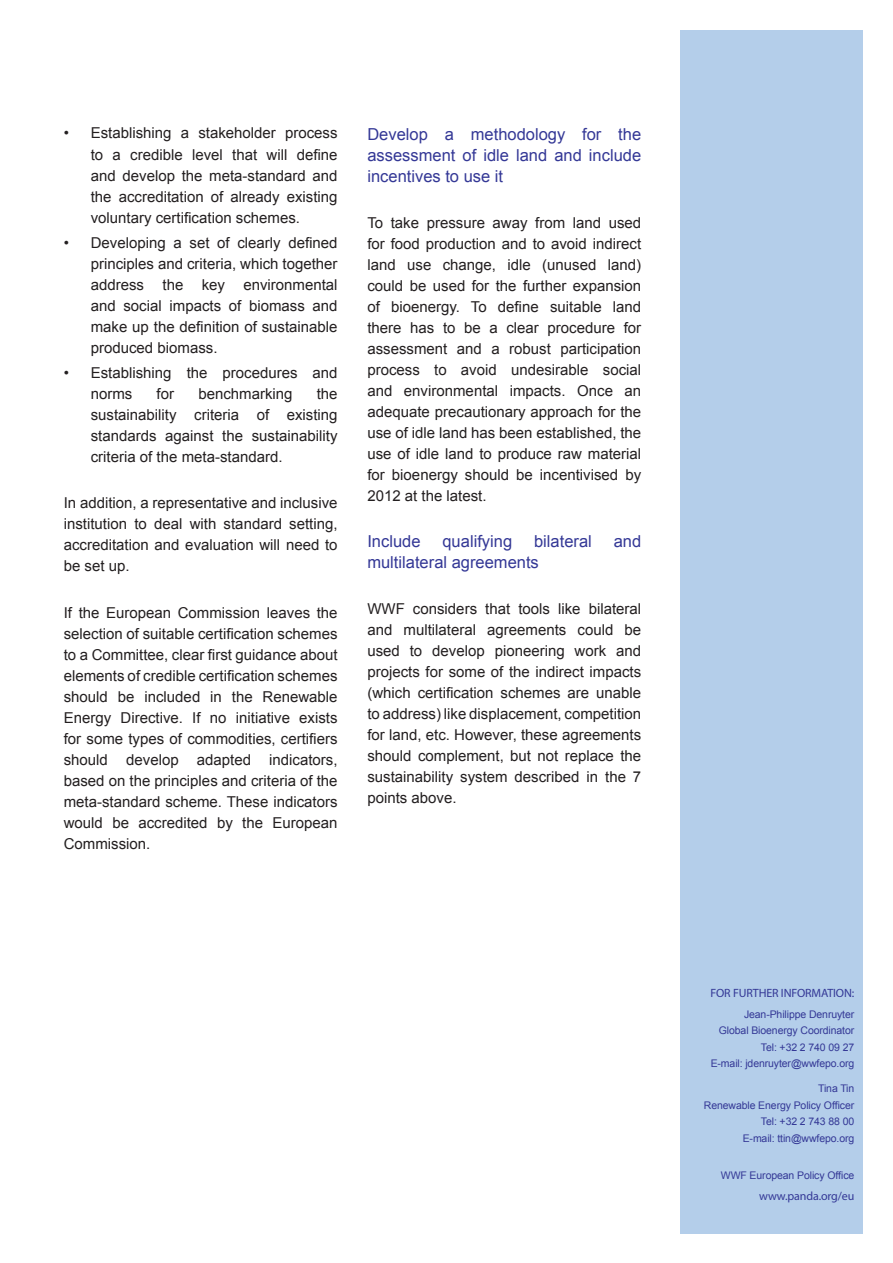
<style>
.page{position:relative;width:893px;height:1263px;background:#fff}
.page>*{position:absolute;margin:0;border:0;box-sizing:border-box;transform-origin:0 0}
.t1{font:16.5px/21px "Arial";color:#343896;text-align:justify}
.t2{font:15px/21px "Arial";color:#231f20;text-align:justify}
.t3{font:12px "Myriad Pro";letter-spacing:-.01em;color:#343896}
.t4{font:10.5px "Arial";letter-spacing:-.01em;color:#343896}
</style>
<div class="page">
<div style="left:680px;top:30px;width:183px;height:1203px;background:#b4ceea"></div>
<p class="t2" style="left:91px;top:123px;width:248px;text-indent:-27px">• Establishing a stakeholder process to a credible level that will define and develop the meta-standard and the accreditation of already existing voluntary certification schemes.</p>
<p class="t2" style="left:91px;top:232px;width:248px;text-indent:-27px">• Developing a set of clearly defined principles and criteria, which together address the key environmental and social impacts of biomass and make up the definition of sustainable produced biomass.</p>
<p class="t2" style="left:91px;top:362px;width:248px;text-indent:-27px">• Establishing the procedures and norms</p>
<p class="t2" style="left:157px;top:383px;width:19px">for</p>
<p class="t2" style="left:198px;top:383px;width:96px">benchmarking</p>
<p class="t2" style="left:91px;top:383px;width:248px;text-indent:226px">the sustainability criteria of existing standards against the sustainability criteria of the meta-standard.</p>
<p class="t2" style="left:64px;top:493px;width:275px">In addition, a representative and inclusive institution to deal with standard setting, accreditation and evaluation will need to be set up.</p>
<p class="t2" style="left:64px;top:602px;width:275px">If the European Commission leaves the selection of suitable certification schemes to a Committee, clear first guidance about elements of credible certification schemes should be included in the Renewable Energy Directive. If no initiative exists for some types of commodities, certifiers should develop adapted indicators, based on the principles and criteria of the meta-standard scheme. These indicators would be accredited by the European Commission.</p>
<p class="t1" style="left:367px;top:123px;width:275px">Develop a methodology for the assessment of idle land and include incentives to use it</p>
<p class="t2" style="left:367px;top:212px;width:275px">To take pressure away from land used for food production and to avoid indirect land use change, idle (unused land) could be used for the further expansion of bioenergy. To define suitable land there has to be a clear procedure for assessment and a robust participation process to avoid undesirable social and environmental impacts. Once an adequate precautionary approach for the use of idle land has been established, the use of idle land to produce raw material for bioenergy should be incentivised by 2012 at the latest.</p>
<p class="t1" style="left:367px;top:531px;width:55px">Include</p>
<p class="t1" style="left:442px;top:531px;width:71px">qualifying</p>
<p class="t1" style="left:534px;top:531px;width:59px">bilateral</p>
<p class="t1" style="left:614px;top:531px;width:29px">and</p>
<p class="t1" style="left:367px;top:552px;width:173px">multilateral agreements</p>
<p class="t2" style="left:367px;top:599px;width:275px">WWF considers that tools like bilateral and multilateral agreements could be used to develop pioneering work and projects for some of the indirect impacts (which certification schemes are unable to address) like displacement, competition for land, etc. However, these agreements should complement, but not replace the sustainability system described in the 7 points above.</p>
<p class="t3" style="left:710px;top:985px;width:145px">FOR FURTHER INFORMATION:</p>
<p class="t4" style="left:744px;top:1007px;width:112px">Jean-Philippe Denruyter</p>
<p class="t4" style="left:719px;top:1024px;width:137px">Global Bioenergy Coordinator</p>
<p class="t4" style="left:761px;top:1040px;width:95px">Tel: +32 2 740 09 27</p>
<p class="t4" style="left:711px;top:1057px;width:145px">E-mail: jdenruyter@wwfepo.org</p>
<p class="t4" style="left:818px;top:1082px;width:38px">Tina Tin</p>
<p class="t4" style="left:704px;top:1098px;width:152px">Renewable Energy Policy Officer</p>
<p class="t4" style="left:761px;top:1115px;width:95px">Tel: +32 2 743 88 00</p>
<p class="t4" style="left:743px;top:1131px;width:113px">E-mail: ttin@wwfepo.org</p>
<p class="t4" style="left:721px;top:1168px;width:135px">WWF European Policy Office</p>
<p class="t3" style="left:759px;top:1188px;width:97px">www.panda.org/eu</p>
</div>
